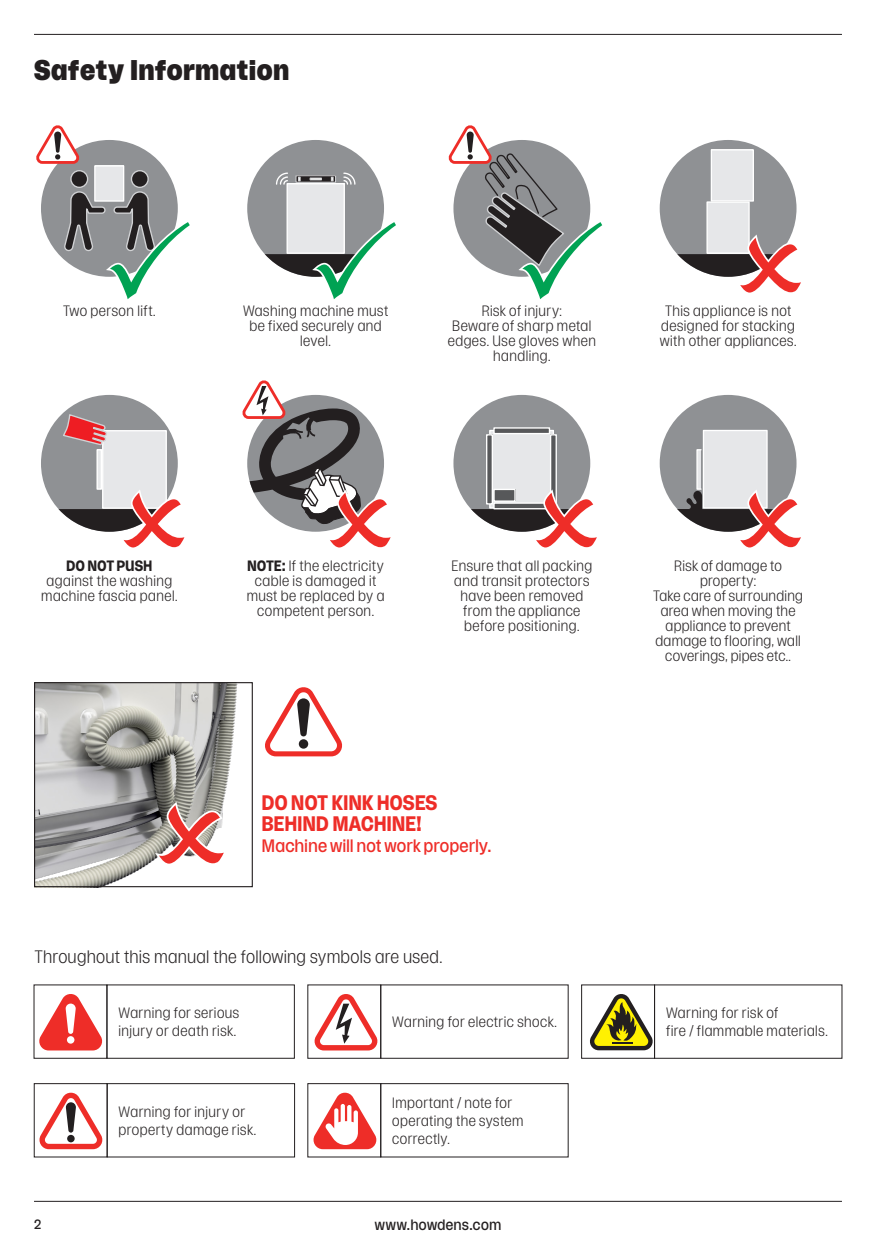
<style>
.page{position:relative;width:876px;height:1246px;background:#fff}
.page>*{position:absolute;margin:0;border:0;box-sizing:border-box;transform-origin:0 0}
.Howden_section_heade{font:900 28.5px "Rooster";letter-spacing:.005em;color:#231f20}
.Annotations{font:700 21px "Rooster";letter-spacing:-.015em;color:#ee2d28}
.Howden_paragraph_NO{font:300 18px "Rooster";letter-spacing:-.025em;color:#231f20}
.Annotations-2{font:18px "Rooster";letter-spacing:-.015em;color:#ee2d28}
.Howden_paragraph_NO-2{font:300 15px/15px "Rooster";letter-spacing:-.015em;color:#231f20;text-align:center}
.t1{font:15px "Rooster";letter-spacing:-.01em;color:#231f20}
.t2{font:13.5px "Rooster";color:#231f20}
.s1{font-weight:700}
</style>
<div class="page">
<hr style="left:34px;top:1201px;width:808px;height:1px;background:#231f20">
<hr style="left:34px;top:34px;width:808px;height:1px;background:#231f20">
<div style="left:41px;top:140px;width:137px;height:137px;background:#8f9194;border-radius:50%"></div>
<div style="left:71px;top:171px;width:17px;height:16px;background:#231f20;border-radius:50%"></div>
<div style="left:70px;top:170px;width:18px;height:18px;border:1px solid #d1d2d4;border-radius:50%"></div>
<div style="left:131px;top:171px;width:17px;height:16px;background:#231f20;border-radius:50%"></div>
<div style="left:131px;top:170px;width:18px;height:18px;border:1px solid #d1d2d4;border-radius:50%"></div>
<div style="left:95px;top:166px;width:29px;height:35px;background:#e6e7e9"></div>
<div style="left:94px;top:165px;width:30px;height:37px;border:1px solid #fff"></div>
<svg style="left:64px;top:191px;width:126px;height:108px"></svg>
<svg style="left:36px;top:125px;width:45px;height:40px"></svg>
<svg style="left:448px;top:125px;width:155px;height:174px"></svg>
<svg style="left:242px;top:380px;width:149px;height:168px"></svg>
<div style="left:247px;top:140px;width:137px;height:137px;background:#8f9194;border-radius:50%"></div>
<div style="left:287px;top:184px;width:57px;height:69px;background:#e6e7e9"></div>
<div style="left:286px;top:183px;width:59px;height:71px;border:1px solid #fff"></div>
<svg style="left:343px;top:172px;width:13px;height:13px"></svg>
<svg style="left:276px;top:172px;width:13px;height:13px"></svg>
<svg style="left:300px;top:177px;width:31px;height:4px"></svg>
<div style="left:296px;top:175px;width:40px;height:8px;border:1px solid #d1d2d4"></div>
<svg style="left:310px;top:178px;width:12px;height:2px"></svg>
<svg style="left:265px;top:218px;width:131px;height:81px"></svg>
<div style="left:660px;top:395px;width:136px;height:137px;background:#8f9194;border-radius:50%"></div>
<svg style="left:696px;top:449px;width:6px;height:37px"></svg>
<div style="left:703px;top:430px;width:64px;height:78px;background:#e6e7e9"></div>
<div style="left:703px;top:430px;width:65px;height:79px;border:1px solid #fff"></div>
<svg style="left:677px;top:486px;width:124px;height:62px"></svg>
<div style="left:453px;top:395px;width:137px;height:137px;background:#8f9194;border-radius:50%"></div>
<div style="left:490px;top:430px;width:63px;height:78px;background:#e6e7e9"></div>
<div style="left:487px;top:435px;width:5px;height:69px;background:#57585a"></div>
<div style="left:486px;top:434px;width:7px;height:71px;border:1px solid #fff"></div>
<div style="left:551px;top:435px;width:5px;height:69px;background:#57585a"></div>
<div style="left:550px;top:434px;width:7px;height:71px;border:1px solid #fff"></div>
<div style="left:494px;top:428px;width:55px;height:6px;background:#57585a"></div>
<div style="left:493px;top:427px;width:57px;height:7px;border:1px solid #fff"></div>
<svg style="left:471px;top:486px;width:126px;height:62px"></svg>
<div style="left:41px;top:395px;width:137px;height:137px;background:#8f9194;border-radius:50%"></div>
<svg style="left:59px;top:415px;width:126px;height:133px"></svg>
<div style="left:660px;top:140px;width:136px;height:137px;background:#8f9194;border-radius:50%"></div>
<div style="left:707px;top:202px;width:42px;height:51px;background:#e6e7e9"></div>
<div style="left:706px;top:201px;width:44px;height:53px;border:1px solid #fff"></div>
<div style="left:711px;top:150px;width:42px;height:51px;background:#e6e7e9"></div>
<div style="left:711px;top:149px;width:43px;height:53px;border:1px solid #fff"></div>
<svg style="left:677px;top:231px;width:124px;height:62px"></svg>
<svg style="left:39px;top:994px;width:64px;height:57px"></svg>
<div style="left:67px;top:1036px;width:7px;height:8px;background:#fff;border-radius:50%"></div>
<div style="left:34px;top:984px;width:73px;height:75px;border:1px solid #231f20"></div>
<div style="left:107px;top:984px;width:188px;height:75px;border:1px solid #231f20"></div>
<svg style="left:39px;top:1092px;width:64px;height:58px"></svg>
<div style="left:67px;top:1135px;width:8px;height:7px;background:#231f20;border-radius:50%"></div>
<div style="left:34px;top:1083px;width:74px;height:74px;border:1px solid #231f20"></div>
<div style="left:107px;top:1083px;width:188px;height:74px;border:1px solid #231f20"></div>
<svg style="left:313px;top:1092px;width:64px;height:58px"></svg>
<div style="left:380px;top:1083px;width:188px;height:74px;border:1px solid #231f20"></div>
<svg style="left:314px;top:994px;width:64px;height:57px"></svg>
<div style="left:380px;top:984px;width:188px;height:75px;border:1px solid #231f20"></div>
<svg style="left:590px;top:994px;width:63px;height:57px"></svg>
<div style="left:581px;top:984px;width:74px;height:75px;border:1px solid #231f20"></div>
<div style="left:654px;top:984px;width:188px;height:75px;border:1px solid #231f20"></div>
<img style="left:36px;top:684px;width:202px;height:201px">
<div style="left:34px;top:682px;width:219px;height:205px;border:1px solid #231f20"></div>
<svg style="left:151px;top:798px;width:79px;height:70px"></svg>
<svg style="left:265px;top:687px;width:77px;height:70px"></svg>
<div style="left:299px;top:739px;width:9px;height:10px;background:#231f20;border-radius:50%"></div>
<p class="Howden_section_heade" style="left:34px;top:55px;width:257px">Safety Information</p>
<p class="Howden_paragraph_NO-2" style="left:63px;top:304px;width:95px">Two person lift.</p>
<p class="Howden_paragraph_NO-2" style="left:447px;top:304px;width:150px">Risk of injury:<br>Beware of sharp metal edges. Use gloves when handling.</p>
<p class="Howden_paragraph_NO-2" style="left:243px;top:304px;width:147px">Washing machine must be fixed securely and level.</p>
<p class="Howden_paragraph_NO-2" style="left:659px;top:304px;width:139px">This appliance is not designed for stacking with other appliances.</p>
<p class="Howden_paragraph_NO-2" style="left:41px;top:559px;width:139px"><span class="s1">DO NOT PUSH </span>against the washing machine fascia panel.</p>
<p class="Howden_paragraph_NO-2" style="left:246px;top:558px;width:140px"><span class="s1">NOTE:</span> If the electricity cable is damaged it must be replaced by a competent person.</p>
<p class="Howden_paragraph_NO-2" style="left:451px;top:558px;width:143px">Ensure that all packing and transit protectors have been removed from the appliance before positioning.</p>
<p class="Annotations" style="left:261px;top:791px;width:178px">DO NOT KINK HOSES</p>
<p class="Annotations" style="left:261px;top:812px;width:162px">BEHIND MACHINE!</p>
<p class="Annotations-2" style="left:261px;top:836px;width:232px">Machine will not work properly.</p>
<p class="Howden_paragraph_NO" style="left:34px;top:947px;width:410px">Throughout this manual the following symbols are used.</p>
<p class="Howden_paragraph_NO-2" style="left:118px;top:1005px;width:123px">Warning for serious</p>
<p class="Howden_paragraph_NO-2" style="left:118px;top:1023px;width:120px">injury or death risk.</p>
<p class="Howden_paragraph_NO-2" style="left:392px;top:1014px;width:167px">Warning for electric shock.</p>
<p class="Howden_paragraph_NO-2" style="left:118px;top:1102px;width:140px;line-height:18px;text-align:left">Warning for injury or property damage risk.</p>
<p class="Howden_paragraph_NO-2" style="left:392px;top:1093px;width:133px;line-height:18px;text-align:left">Important / note for operating the system correctly.</p>
<p class="t2" style="left:34px;top:1217px;width:9px">2</p>
<p class="t1" style="left:375px;top:1216px;width:128px">www.howdens.com</p>
<p class="Howden_paragraph_NO-2" style="left:653px;top:559px;width:152px">Risk of damage to property:<br>Take care of surrounding area when moving the appliance to prevent damage to flooring, wall coverings, pipes etc..</p>
<p class="Howden_paragraph_NO-2" style="left:666px;top:1005px;width:115px">Warning for risk of</p>
<p class="Howden_paragraph_NO-2" style="left:666px;top:1023px;width:164px">fire / flammable materials.</p>
</div>
